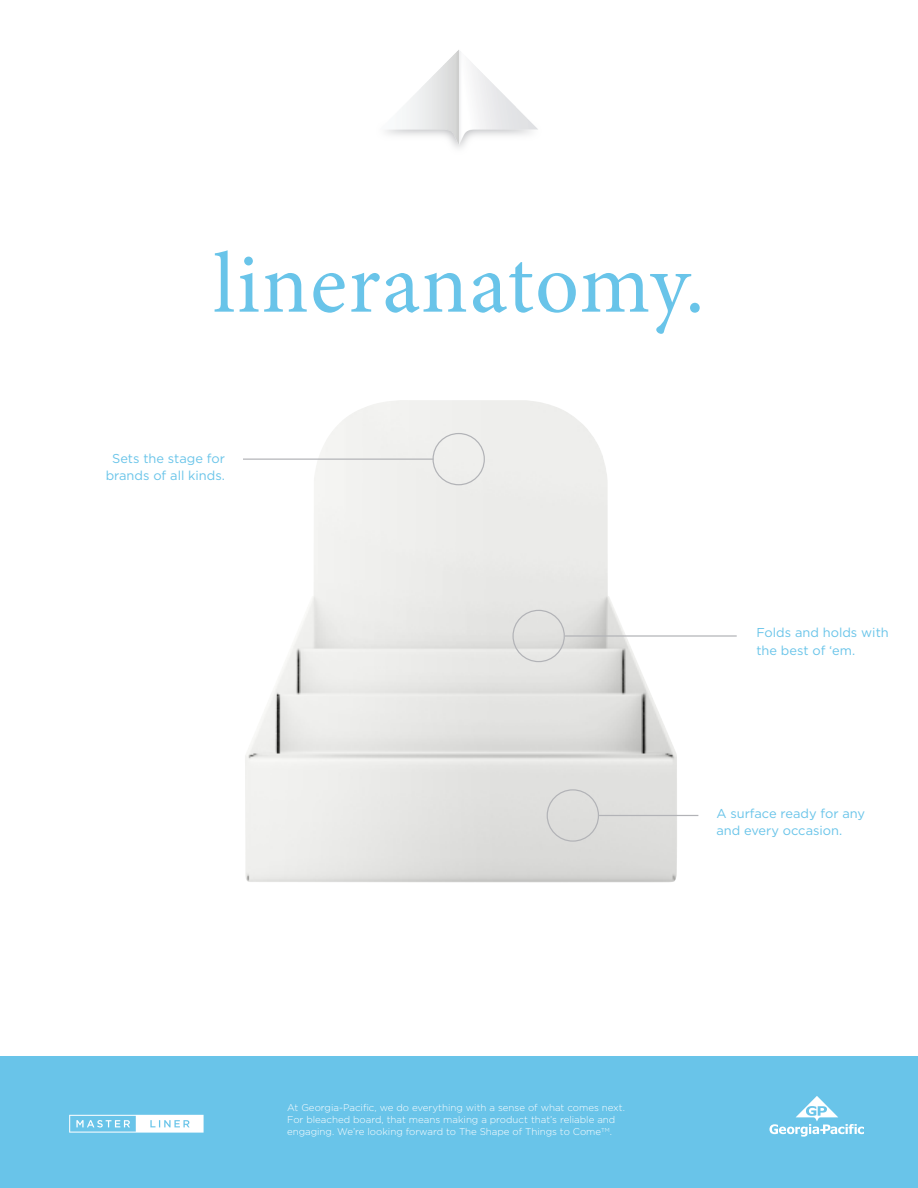
<style>
.page{position:relative;width:918px;height:1188px;background:#fff}
.page>*{position:absolute;margin:0;border:0;box-sizing:border-box;transform-origin:0 0}
.t1{font:86.25px "Minion Pro";letter-spacing:.015em;color:#69c4e9}
.t2{font:12.9px/17.7px "Gotham";color:#69c4e9}
.t3{font:300 9.75px/12px "Gotham";color:#fff}
</style>
<div class="page">
<img style="left:245px;top:400px;width:433px;height:482px">
<div style="left:512px;top:610px;width:53px;height:52px;border:1px solid #b2b3b7;border-radius:50%"></div>
<div style="left:433px;top:433px;width:52px;height:52px;border:1px solid #b2b3b7;border-radius:50%"></div>
<hr style="left:243px;top:459px;width:190px;height:1px;background:#b2b3b7">
<div style="left:547px;top:789px;width:52px;height:53px;border:1px solid #b2b3b7;border-radius:50%"></div>
<hr style="left:599px;top:815px;width:99px;height:1px;background:#b2b3b7">
<hr style="left:565px;top:635px;width:172px;height:2px;background:#b2b3b7">
<img style="left:385px;top:50px;width:153px;height:98px">
<div style="left:0;top:1057px;width:918px;height:131px;background:#69c4e9"></div>
<svg style="left:769px;top:1096px;width:95px;height:41px"></svg>
<svg style="left:69px;top:1115px;width:135px;height:18px"></svg>
<p class="t1" style="left:213px;top:226px;width:493px">lineranatomy.</p>
<p class="t2" style="left:112px;top:449px;width:114px">Sets the stage for</p>
<p class="t2" style="left:106px;top:467px;width:121px">brands of all kinds.</p>
<p class="t2" style="left:756px;top:623px;width:134px">Folds and holds with</p>
<p class="t2" style="left:756px;top:641px;width:100px">the best of ‘em.</p>
<p class="t2" style="left:716px;top:804px;width:150px">A surface ready for any and every occasion.</p>
<p class="t3" style="left:287px;top:1101px;width:339px">At Georgia-Pacific, we do everything with a sense of what comes next.<br>For bleached board, that means making a product that’s reliable and engaging. We’re looking forward to The Shape of Things to Come<sup>TM</sup>.</p>
</div>
